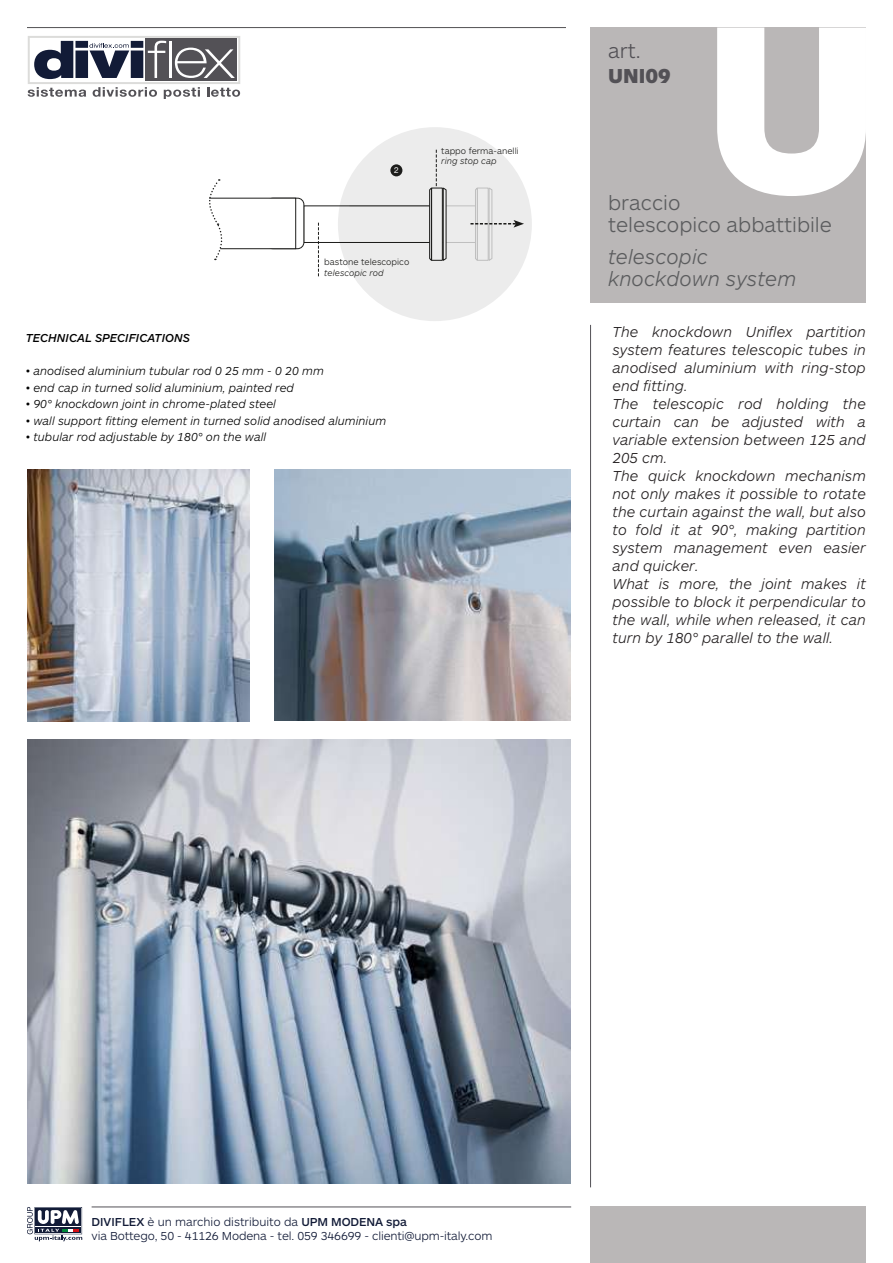
<style>
.page{position:relative;width:893px;height:1263px;background:#fff}
.page>*{position:absolute;margin:0;border:0;box-sizing:border-box;transform-origin:0 0}
.t1{font:300 21px/22.5px "ARS Maquette Pro";color:#5b5c5e}
.t2{font:italic 300 21px/22.5px "ARS Maquette Pro";color:#5b5c5e}
.t3{font:900 21px "ARS Maquette Pro";color:#535156}
.t4{font:300 21px "ARS Maquette Pro";color:#535156}
.t5{font:italic 300 15px/18px "ARS Maquette Pro";color:#231f20}
.t6{font:italic 300 12px "ARS Maquette Pro";color:#000}
.t7{font:300 12px/14.4px "ARS Maquette Pro";letter-spacing:-.01em;color:#121b37}
.t8{font:italic 500 12px "ARS Maquette Pro";color:#000}
.t9{font:300 9px "ARS Maquette Pro";color:#1d1d1b}
.t10{font:italic 300 9px "ARS Maquette Pro";color:#1d1d1b}
.t11{font:8.25px "Helvetica Neue LT";color:#fff}
.s1{font-weight:500}
</style>
<div class="page">
<hr style="left:92px;top:1207px;width:479px;height:1px;background:#535156">
<div style="left:591px;top:28px;width:275px;height:275px;background:#bab7b7"></div>
<div style="left:591px;top:1207px;width:275px;height:56px;background:#bab7b7"></div>
<hr style="left:27px;top:27px;width:539px;height:1px;background:#525153">
<svg style="left:28px;top:36px;width:212px;height:63px"></svg>
<svg style="left:717px;top:28px;width:149px;height:168px"></svg>
<svg style="left:27px;top:1207px;width:55px;height:34px"></svg>
<hr style="left:590px;top:325px;width:1px;height:862px;background:#535156">
<div style="left:303px;top:205px;width:128px;height:38px;border:1px solid #1d1d1b"></div>
<div style="left:267px;top:198px;width:37px;height:51px;background:linear-gradient(to bottom,#fdfdfd,#fbfbfb);border-radius:6px"></div>
<div style="left:266px;top:198px;width:38px;height:51px;border:1px solid #1d1d1b;border-radius:6px"></div>
<svg style="left:209px;top:179px;width:87px;height:81px"></svg>
<svg style="left:318px;top:223px;width:1px;height:53px"></svg>
<div style="left:338px;top:127px;width:194px;height:194px;background:#ececec;border-radius:50%"></div>
<div style="left:390px;top:164px;width:12px;height:12px;background:#1d1d1b;border-radius:50%"></div>
<img style="left:27px;top:739px;width:544px;height:445px">
<img style="left:27px;top:469px;width:223px;height:252px">
<img style="left:275px;top:469px;width:296px;height:252px">
<p class="t11" style="left:394px;top:165px;width:6px">2</p>
<p class="t9" style="left:441px;top:145px;width:79px">tappo ferma-anelli</p>
<p class="t10" style="left:441px;top:155px;width:57px">ring stop cap</p>
<p class="t9" style="left:324px;top:256px;width:87px">bastone telescopico</p>
<p class="t10" style="left:324px;top:267px;width:61px">telescopic rod</p>
<p class="t8" style="left:26px;top:330px;width:166px">TECHNICAL SPECIFICATIONS</p>
<p class="t6" style="left:26px;top:363px;width:300px">• anodised aluminium tubular rod 0 25 mm - 0 20 mm</p>
<p class="t6" style="left:26px;top:380px;width:270px">• end cap in turned solid aluminium, painted red</p>
<p class="t6" style="left:26px;top:396px;width:252px">• 90° knockdown joint in chrome-plated steel</p>
<p class="t6" style="left:26px;top:413px;width:362px">• wall support fitting element in turned solid anodised aluminium</p>
<p class="t6" style="left:26px;top:429px;width:242px">• tubular rod adjustable by 180° on the wall</p>
<h1 class="t4" style="left:608px;top:37px;width:34px">art.</h1>
<h1 class="t3" style="left:608px;top:62px;width:64px">UNI09</h1>
<h1 class="t1" style="left:608px;top:190px;width:225px">braccio<br>telescopico abbattibile</h1>
<h1 class="t2" style="left:608px;top:244px;width:190px">telescopic knockdown system</h1>
<p class="t5" style="left:612px;top:322px;width:255px">The knockdown Uniflex partition system features telescopic tubes in anodised aluminium with ring-stop end fitting.<br>The telescopic rod holding the curtain can be adjusted with a variable extension between 125 and<br>205 cm.<br>The quick knockdown mechanism not only makes it possible to rotate the curtain against the wall, but also to fold it at 90°, making partition system management even easier and quicker.<br>What is more, the joint makes it possible to block it perpendicular to the wall, while when released, it can turn by 180° parallel to the wall.</p>
<p class="t7" style="left:92px;top:1214px;width:402px"><span class="s1">DIVIFLEX</span> è un marchio distribuito da <span class="s1">UPM MODENA spa<br></span>via Bottego, 50 - 41126 Modena - tel. 059 346699 - clienti@upm-italy.com</p>
</div>
